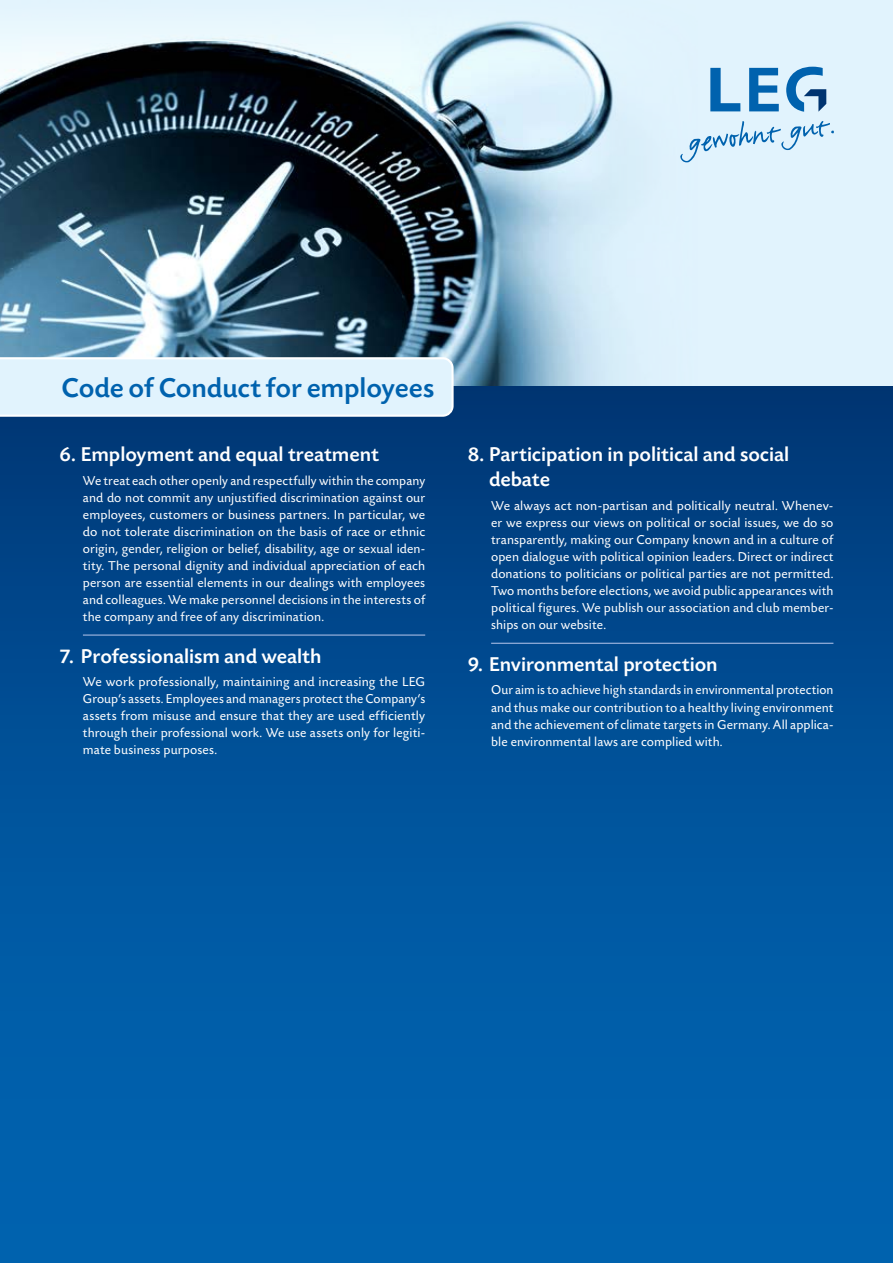
<style>
.page{position:relative;width:893px;height:1263px;background:#fff}
.page>*{position:absolute;margin:0;border:0;box-sizing:border-box;transform-origin:0 0}
.t1{font:500 28.5px "Today Sans BEF";letter-spacing:-.005em;color:#0062ae}
.t2{font:500 21px/25.2px "Today Sans BEF";color:#fff}
.t3{font:13.5px/17px "Today Sans BEF";letter-spacing:.01em;color:#fff;text-align:justify}
</style>
<div class="page">
<div style="left:0;top:0;width:893px;height:387px;background:#e1f3fd"></div>
<img style="left:0;top:21px;width:698px;height:366px">
<div style="left:0;top:387px;width:893px;height:876px;background:linear-gradient(to bottom,#003a7a,#0069b8)"></div>
<svg style="left:0;top:356px;width:455px;height:62px"></svg>
<svg style="left:710px;top:67px;width:116px;height:45px"></svg>
<svg style="left:680px;top:121px;width:154px;height:41px"></svg>
<hr style="left:83px;top:634px;width:342px;height:2px;background:#a4b9e1">
<hr style="left:491px;top:643px;width:342px;height:1px;background:#a4b9e1">
<h1 class="t1" style="left:62px;top:373px;width:374px">Code of Conduct for employees</h1>
<h2 class="t2" style="left:60px;top:442px;width:321px">6. Employment and equal treatment</h2>
<p class="t3" style="left:83px;top:472px;width:344px">We treat each other openly and respectfully within the company and do not commit any unjustified discrimination against our employees, customers or business partners. In particular, we do not tolerate discrimination on the basis of race or ethnic origin, gender, religion or belief, disability, age or sexual iden&shy;tity. The personal dignity and individual appreciation of each person are essential elements in our dealings with employees and colleagues. We make personnel decisions in the interests of the company and free of any discrimination.</p>
<h2 class="t2" style="left:60px;top:644px;width:263px">7. Professionalism and wealth</h2>
<p class="t3" style="left:83px;top:674px;width:344px">We work professionally, maintaining and increasing the LEG Group‘s assets. Employees and managers protect the Company‘s assets from misuse and ensure that they are used efficiently through their professional work. We use assets only for legiti&shy;mate business purposes.</p>
<h2 class="t2" style="left:489px;top:442px;width:302px;text-indent:-21px">8. Participation in political and social debate</h2>
<p class="t3" style="left:491px;top:497px;width:344px">We always act non-partisan and politically neutral. Whenev&shy;er we express our views on political or social issues, we do so transparently, making our Company known and in a culture of open dialogue with political opinion leaders. Direct or indirect donations to politicians or political parties are not permitted.<br>Two months before elections, we avoid public appearances with political figures. We publish our association and club member&shy;ships on our website.</p>
<h2 class="t2" style="left:468px;top:652px;width:251px">9. Environmental protection</h2>
<p class="t3" style="left:491px;top:682px;width:344px">Our aim is to achieve high standards in environmental protection and thus make our contribution to a healthy living environment and the achievement of climate targets in Germany. All applica&shy;ble environmental laws are complied with.</p>
</div>
